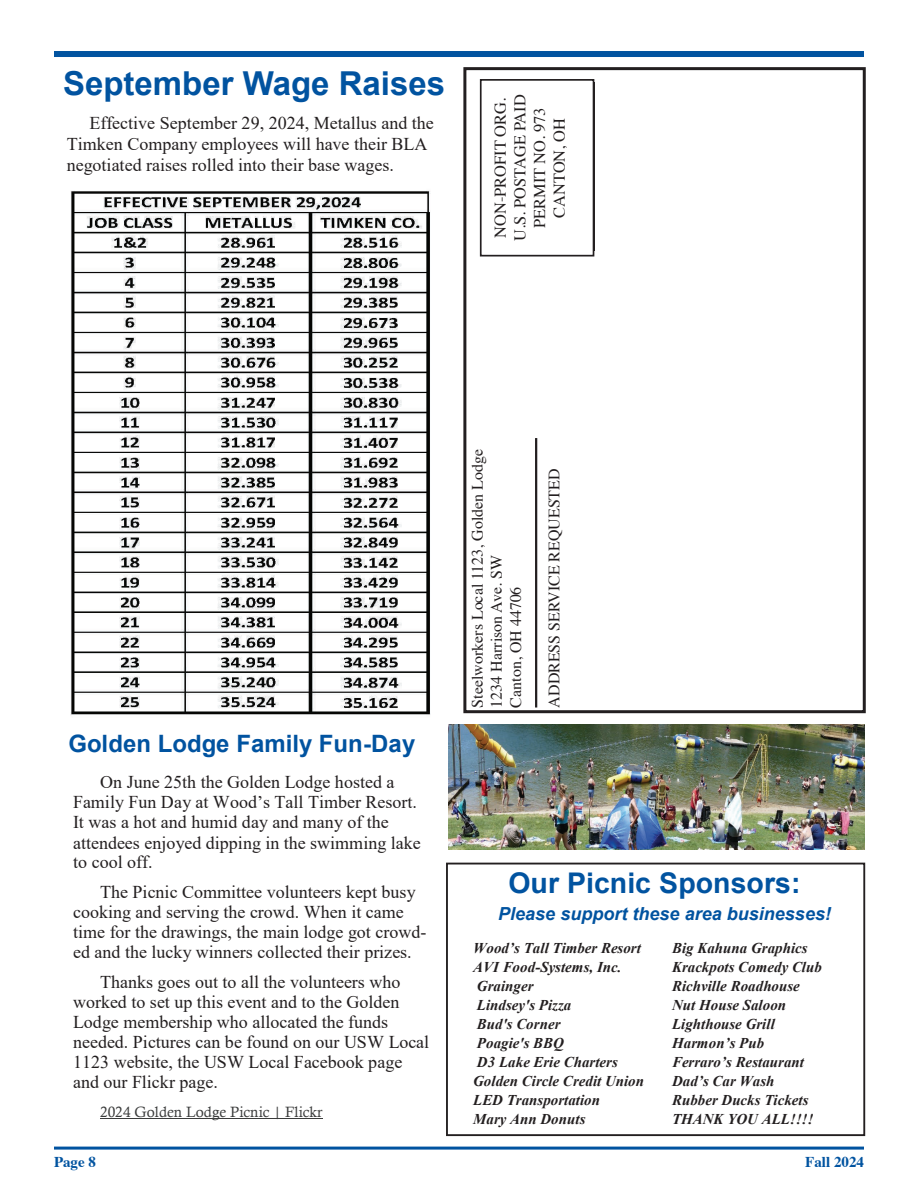
<style>
.page{position:relative;width:918px;height:1188px;background:#fff}
.page>*{position:absolute;margin:0;border:0;box-sizing:border-box;transform-origin:0 0}
.t1{font:700 33px "Arial";color:#0153a0}
.t2{font:700 28.5px "Arial";color:#0153a0}
.t3{font:700 24px "Arial";color:#0153a0}
.t4{font:18px/20px "Times New Roman";color:#231f20}
.t5{font:italic 700 18px "Arial";color:#0153a0}
.t6{font:16.35px/19.6px "Times";color:#231f20;text-align:center}
.t7{font:15.9px/19.2px "Times";color:#231f20}
.t8{font:italic 700 15px/19px "Times New Roman";color:#231f20}
.t9{font:15px "Calisto";color:#3b3c3c}
.t10{font:700 15px "Times";color:#0153a0}
.t11{font:700 15px "Times New Roman";letter-spacing:.005em;color:#0153a0}
.t12{font:13.5px/18.9px "Calisto";color:#231f20;text-align:center}
</style>
<div class="page">
<hr style="left:54px;top:1147px;width:810px;height:3px;background:#0153a0">
<div style="left:463px;top:67px;width:403px;height:646px;border:3px solid #231f20"></div>
<img style="left:70px;top:191px;width:361px;height:524px">
<hr style="left:100px;top:1118px;width:223px;height:1px;background:#3b3c3c">
<div style="left:446px;top:863px;width:419px;height:273px;border:2px solid #231f20"></div>
<img style="left:448px;top:725px;width:416px;height:125px">
<div style="left:480px;top:79px;width:114px;height:178px;border:2px solid #231f20"></div>
<hr style="left:535px;top:438px;width:2px;height:270px;background:#231f20">
<div style="left:54px;top:51px;width:810px;height:6px;background:#0153a0"></div>
<h1 class="t1" style="left:63px;top:61px;width:384px">September Wage Raises</h1>
<p class="t4" style="left:67px;top:112px;width:369px;line-height:21px;text-indent:22px">Effective September 29, 2024, Metallus and the<br>Timken Company employees will have their BLA negotiated raises rolled into their base wages.</p>
<p class="t6" style="left:489px;top:241px;width:148px;rotate:-90deg">NON-PROFIT ORG.<br>U.S. POSTAGE PAID<br>PERMIT NO. 973<br>CANTON, OH</p>
<p class="t12" style="left:491px;top:233px;width:135px;rotate:-90deg">NON-PROFIT ORG.<br>U.S. POSTAGE PAID<br>PERMIT NO. 973<br>CANTON, OH</p>
<h3 class="t3" style="left:68px;top:727px;width:348px">Golden Lodge Family Fun-Day</h3>
<p class="t4" style="left:73px;top:772px;width:349px;text-indent:27px">On June 25th the Golden Lodge hosted a Family Fun Day at Wood’s Tall Timber Resort.<br>It was a hot and humid day and many of the attendees enjoyed dipping in the swimming lake to cool off.</p>
<p class="t4" style="left:73px;top:882px;width:355px;text-indent:27px">The Picnic Committee volunteers kept busy cooking and serving the crowd. When it came time for the drawings, the main lodge got crowd&shy;ed and the lucky winners collected their prizes.</p>
<p class="t4" style="left:73px;top:971px;width:358px;text-indent:27px">Thanks goes out to all the volunteers who worked to set up this event and to the Golden Lodge membership who allocated the funds needed. Pictures can be found on our USW Local 1123 website, the USW Local Facebook page and our Flickr page.</p>
<p class="t9" style="left:100px;top:1103px;width:224px">2024 Golden Lodge Picnic | Flickr</p>
<p class="t7" style="left:467px;top:708px;width:260px;rotate:-90deg">Steelworkers Local 1123, Golden Lodge<br>1234 Harrison Ave. SW<br>Canton, OH 44706</p>
<p class="t12" style="left:471px;top:696px;width:231px;text-align:left;rotate:-90deg">Steelworkers Local 1123, Golden Lodge<br>1234 Harrison Ave. SW<br>Canton, OH 44706</p>
<p class="t7" style="left:543px;top:708px;width:240px;rotate:-90deg">ADDRESS SERVICE REQUESTED</p>
<p class="t12" style="left:547px;top:696px;width:219px;rotate:-90deg">ADDRESS SERVICE REQUESTED</p>
<h2 class="t2" style="left:508px;top:863px;width:293px">Our Picnic Sponsors:</h2>
<p class="t5" style="left:498px;top:902px;width:334px">Please support these area businesses!</p>
<p class="t8" style="left:473px;top:938px;width:172px">Wood’s Tall Timber Resort<br>AVI Food-Systems, Inc.<br>Grainger<br>Lindsey's Pizza<br>Bud's Corner<br>Poagie's BBQ<br>D3 Lake Erie Charters<br>Golden Circle Credit Union<br>LED Transportation<br>Mary Ann Donuts</p>
<p class="t8" style="left:672px;top:938px;width:151px">Big Kahuna Graphics<br>Krackpots Comedy Club<br>Richville Roadhouse<br>Nut House Saloon<br>Lighthouse Grill<br>Harmon’s Pub<br>Ferraro’s Restaurant<br>Dad’s Car Wash<br>Rubber Ducks Tickets<br>THANK YOU ALL!!!!</p>
<p class="t10" style="left:54px;top:1148px;width:44px">Page 8</p>
<p class="t11" style="left:803px;top:1151px;width:60px">Fall 2024</p>
<p class="t10" style="left:805px;top:1148px;width:60px">Fall 2024</p>
<p class="t11" style="left:59px;top:1157px;width:44px">Page 8</p>
</div>
